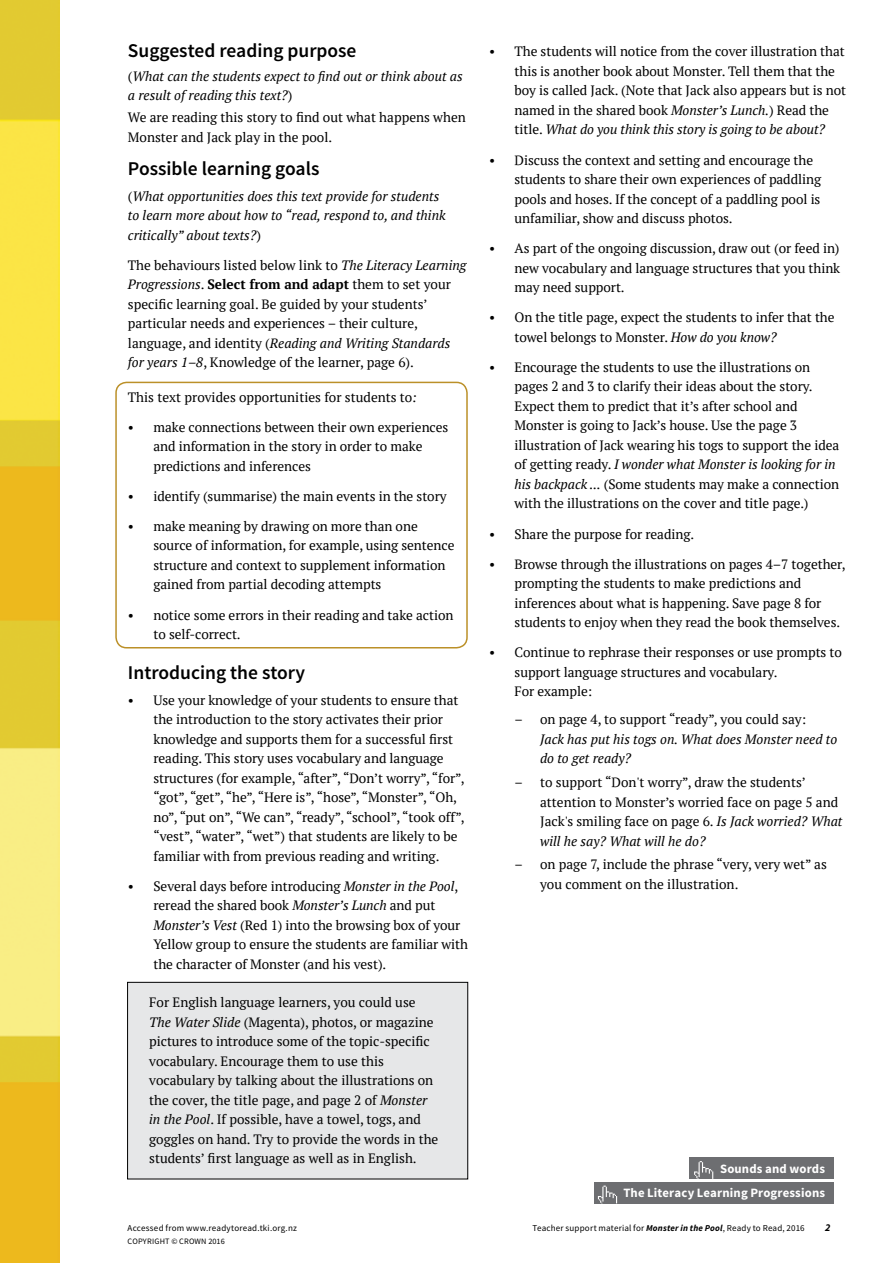
<style>
.page{position:relative;width:893px;height:1263px;background:#fff}
.page>*{position:absolute;margin:0;border:0;box-sizing:border-box;transform-origin:0 0}
.t1{font:600 19.5px "Source Sans Pro";color:#000}
.t2{font:13.5px/19.5px "PT Serif";letter-spacing:-.005em;color:#000}
.t3{font:italic 13.5px/19.5px "PT Serif";color:#000}
.t4{font:700 12.75px "Source Sans Pro";letter-spacing:.01em;color:#fff}
.t5{font:italic 700 10.5px "Source Sans Pro";color:#000}
.t6{font:9px "Source Sans Pro";letter-spacing:.02em;color:#000}
.t7{font:8.25px "Source Sans Pro";letter-spacing:.02em;color:#000}
.s1{font-style:normal}
.s2{font-style:italic}
.s3{font-weight:700}
.s4{font-weight:700;font-style:italic}
</style>
<div class="page">
<div style="left:115px;top:382px;width:353px;height:266px;border:2px solid #bb9028;border-radius:11px"></div>
<img style="left:0;top:0;width:60px;height:1263px">
<div style="left:128px;top:982px;width:340px;height:197px;background:#e6e7e8"></div>
<div style="left:127px;top:982px;width:341px;height:197px;border:1px solid #000"></div>
<div style="left:594px;top:1182px;width:240px;height:21px;background:#6d6e71"></div>
<svg style="left:598px;top:1185px;width:19px;height:18px"></svg>
<div style="left:689px;top:1158px;width:145px;height:21px;background:#6d6e71"></div>
<svg style="left:694px;top:1161px;width:19px;height:18px"></svg>
<h1 class="t1" style="left:128px;top:38px;width:230px">Suggested reading purpose</h1>
<p class="t3" style="left:128px;top:66px;width:336px"><span class="s1">(</span>What can the students expect to find out or think about as a result of reading this text?<span class="s1">)</span></p>
<p class="t2" style="left:128px;top:107px;width:339px">We are reading this story to find out what happens when<br>Monster and Jack play in the pool.</p>
<h1 class="t1" style="left:128px;top:156px;width:193px">Possible learning goals</h1>
<p class="t3" style="left:128px;top:186px;width:319px"><span class="s1">(</span>What opportunities does this text provide for students to learn more about how to “read, respond to, and think critically” about texts?<span class="s1">)</span></p>
<p class="t2" style="left:128px;top:255px;width:340px">The behaviours listed below link to <span class="s2">The Literacy Learning Progressions</span>. <span class="s3">Select from and adapt</span> them to set your specific learning goal. Be guided by your students’ particular needs and experiences – their culture, language, and identity (<span class="s2">Reading and Writing Standards for years 1–8</span>, Knowledge of the learner, page 6).</p>
<p class="t2" style="left:128px;top:387px;width:290px">This text provides opportunities for students to<span class="s2">:</span></p>
<p class="t2" style="left:153px;top:417px;width:296px;text-indent:-26px">• make connections between their own experiences and information in the story in order to make predictions and inferences</p>
<p class="t2" style="left:128px;top:486px;width:320px">• identify (summarise) the main events in the story</p>
<p class="t2" style="left:153px;top:516px;width:303px;text-indent:-26px">• make meaning by drawing on more than one source of information, for example, using sentence structure and context to supplement information gained from partial decoding attempts</p>
<p class="t2" style="left:153px;top:605px;width:302px;text-indent:-26px">• notice some errors in their reading and take action to self-correct.</p>
<h1 class="t1" style="left:128px;top:660px;width:179px">Introducing the story</h1>
<p class="t2" style="left:153px;top:690px;width:313px;text-indent:-26px">• Use your knowledge of your students to ensure that the introduction to the story activates their prior knowledge and supports them for a successful first reading. This story uses vocabulary and language structures (for example, “after”, “Don’t worry”, “for”, “got”, “get”, “he”, “Here is”, “hose”, “Monster”, “Oh, no”, “put on”, “We can”, “ready”, “school”, “took off”, “vest”, “water”, “wet”) that students are likely to be familiar with from previous reading and writing.</p>
<p class="t2" style="left:153px;top:876px;width:316px;text-indent:-26px">• Several days before introducing <span class="s2">Monster in the Pool</span>, reread the shared book <span class="s2">Monster’s Lunch</span> and put <span class="s2">Monster’s Vest</span> (Red 1) into the browsing box of your Yellow group to ensure the students are familiar with the character of Monster (and his vest).</p>
<p class="t2" style="left:149px;top:992px;width:291px">For English language learners, you could use <span class="s2">The Water Slide</span> (Magenta), photos, or magazine pictures to introduce some of the topic-specific vocabulary. Encourage them to use this vocabulary by talking about the illustrations on the cover, the title page, and page 2 of <span class="s2">Monster in the Pool</span>. If possible, have a towel, togs, and goggles on hand. Try to provide the words in the students’ first language as well as in English.</p>
<p class="t2" style="left:514px;top:42px;width:333px;text-indent:-26px">• The students will notice from the cover illustration that this is another book about Monster. Tell them that the boy is called Jack. (Note that Jack also appears but is not named in the shared book <span class="s2">Monster’s Lunch.</span>) Read the title. <span class="s2">What do you think this story is going to be about?</span></p>
<p class="t2" style="left:514px;top:150px;width:308px;text-indent:-26px">• Discuss the context and setting and encourage the students to share their own experiences of paddling pools and hoses. If the concept of a paddling pool is unfamiliar, show and discuss photos.</p>
<p class="t2" style="left:514px;top:238px;width:327px;text-align:justify;text-indent:-26px">• As part of the ongoing discussion, draw out (or feed in) new vocabulary and language structures that you think may need support.</p>
<p class="t2" style="left:514px;top:308px;width:322px;text-indent:-26px">• On the title page, expect the students to infer that the towel belongs to Monster. <span class="s2">How do you know?</span></p>
<p class="t2" style="left:515px;top:357px;width:326px;text-indent:-26px">• Encourage the students to use the illustrations on pages 2 and 3 to clarify their ideas about the story.<br>Expect them to predict that it’s after school and Monster is going to Jack’s house. Use the page 3 illustration of Jack wearing his togs to support the idea of getting ready. <span class="s2">I wonder what Monster is looking for in his backpack ...</span> (Some students may make a connection with the illustrations on the cover and title page.)</p>
<p class="t2" style="left:489px;top:524px;width:207px">• Share the purpose for reading.</p>
<p class="t2" style="left:515px;top:554px;width:333px;text-indent:-26px">• Browse through the illustrations on pages 4–7 together, prompting the students to make predictions and inferences about what is happening. Save page 8 for students to enjoy when they read the book themselves.</p>
<p class="t2" style="left:515px;top:643px;width:329px;text-indent:-26px">• Continue to rephrase their responses or use prompts to support language structures and vocabulary.<br>For example:</p>
<p class="t2" style="left:515px;top:710px;width:293px">– on page 4, to support “ready”, you could say:</p>
<p class="t3" style="left:540px;top:729px;width:299px">Jack has put his togs on. What does Monster need to do to get ready?</p>
<p class="t2" style="left:540px;top:772px;width:304px;text-indent:-26px">– to support “Don't worry”, draw the students’ attention to Monster’s worried face on page 5 and Jack's smiling face on page 6. <span class="s2">Is Jack worried? What will he say? What will he do?</span></p>
<p class="t2" style="left:540px;top:855px;width:288px;text-indent:-26px">– on page 7, include the phrase “very, very wet” as you comment on the illustration.</p>
<p class="t4" style="left:720px;top:1160px;width:107px">Sounds and words</p>
<p class="t4" style="left:623px;top:1184px;width:203px">The Literacy Learning Progressions</p>
<p class="t6" style="left:128px;top:1222px;width:171px">Accessed from www.readytoread.tki.org.nz</p>
<p class="t5" style="left:825px;top:1221px;width:7px">2</p>
<p class="t7" style="left:128px;top:1236px;width:99px">COPYRIGHT © CROWN 2016</p>
<p class="t6" style="left:533px;top:1222px;width:273px">Teacher support material for <span class="s4">Monster in the Pool</span>, Ready to Read, 2016</p>
</div>
